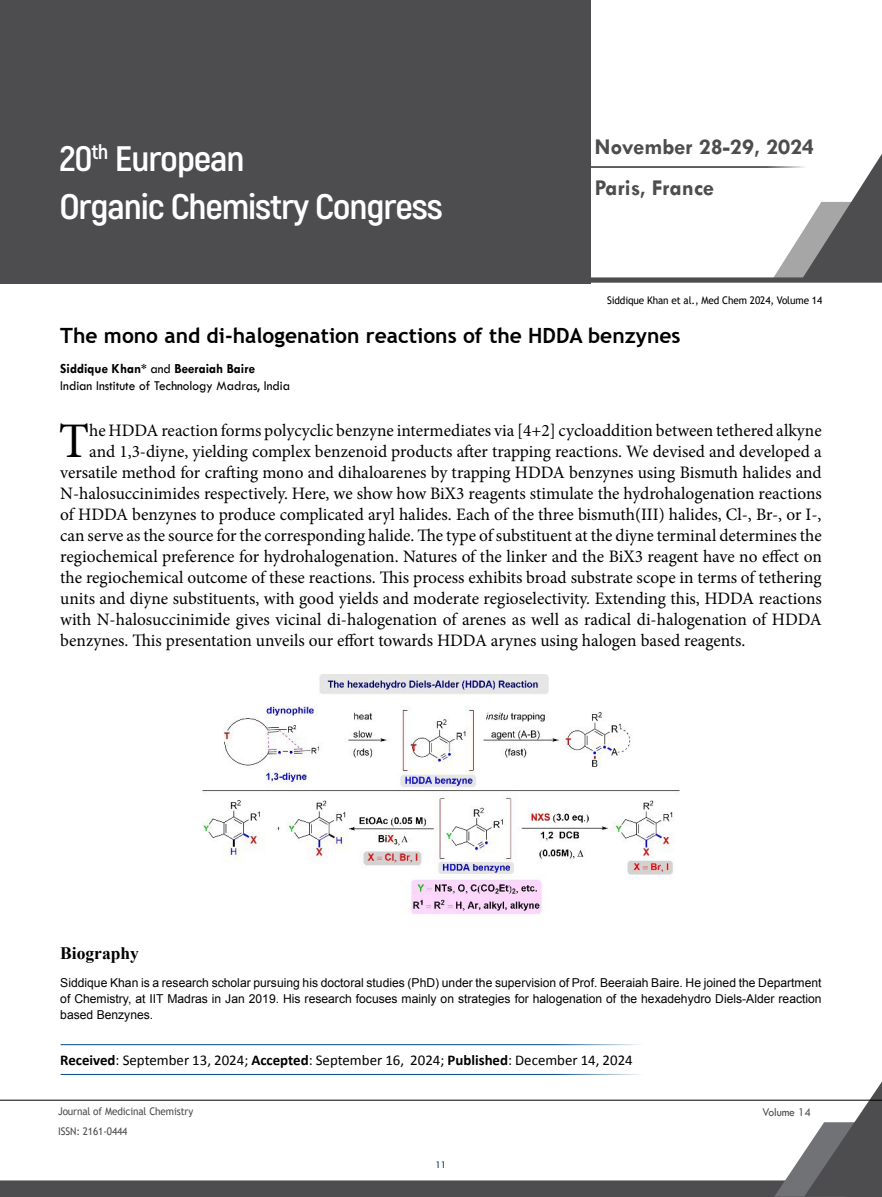
<style>
.page{position:relative;width:882px;height:1197px;background:#fff}
.page>*{position:absolute;margin:0;border:0;box-sizing:border-box;transform-origin:0 0}
.t1{font:49.88px "Minion Pro";color:#000}
.t2{font:700 35.35px/47.8px "Akrobat";letter-spacing:-.03em;color:#fff;scale:1.09 1}
.t3{font:700 22.75px/41.1px "Tw Cen";color:#4d4d4f}
.t4{font:700 21px "Trebuchet MS";color:#000}
.t5{font:17.5px "Minion Pro";color:#000}
.t6{font:700 17.5px "Times New Roman";color:#000}
.t7{font:14.88px "Calibri";color:#000}
.t8{font:14px/17.5px "Tw Cen";color:#000;scale:.95 1}
.t9{font:12.25px/15.8px "Arial";color:#000;text-align:justify}
.t10{font:12.25px "Tw Cen";letter-spacing:-.01em;color:#4d4d4f;scale:.95 1}
.t11{font:10.5px/20.3px "Trebuchet MS";letter-spacing:-.01em;color:#4d4d4f;scale:.95 1}
.t12{font:10.5px "Trebuchet MS";letter-spacing:-.01em;color:#000;scale:.95 1}
.t13{font:10.5px "Tw Cen";color:#012842;scale:.95 1}
.s1{font-weight:700}
</style>
<div class="page">
<svg style="left:0;top:1081px;width:882px;height:116px"></svg>
<hr style="left:0;top:1100px;width:882px;height:1px;background:#000">
<div style="left:0;top:0;width:590px;height:283px;background:#4d4d4f"></div>
<svg style="left:590px;top:153px;width:292px;height:130px"></svg>
<img style="left:203px;top:674px;width:476px;height:239px">
<hr style="left:61px;top:1044px;width:618px;height:1px;background:#004b84">
<hr style="left:61px;top:1074px;width:618px;height:1px;background:#004b84">
<h2 class="t2" style="left:59px;top:134px;width:353px">20<sup>th</sup> European<br>Organic Chemistry Congress</h2>
<h3 class="t3" style="left:595px;top:126px;width:221px">November 28-29, 2024<br>Paris, France</h3>
<p class="t12" style="left:607px;top:293px;width:228px">Siddique Khan et al., Med Chem 2024, Volume 14</p>
<p class="t4" style="left:60px;top:322px;width:622px">The mono and di-halogenation reactions of the HDDA benzynes</p>
<p class="t8" style="left:60px;top:360px;width:244px"><span class="s1">Siddique Khan*</span> and <span class="s1">Beeraiah Baire<br></span>Indian Institute of Technology Madras, India</p>
<h1 class="t1" style="left:59px;top:408px;width:32px">T</h1>
<p class="t5" style="left:89px;top:419px;width:734px">he HDDA reaction forms polycyclic benzyne intermediates via [4+2] cycloaddition between tethered alkyne</p>
<p class="t5" style="left:89px;top:440px;width:734px">and 1,3-diyne, yielding complex benzenoid products after trapping reactions. We devised and developed a</p>
<p class="t5" style="left:60px;top:461px;width:763px">versatile method for crafting mono and dihaloarenes by trapping HDDA benzynes using Bismuth halides and</p>
<p class="t5" style="left:60px;top:482px;width:763px">N-halosuccinimides respectively. Here, we show how BiX3 reagents stimulate the hydrohalogenation reactions</p>
<p class="t5" style="left:60px;top:503px;width:763px">of HDDA benzynes to produce complicated aryl halides. Each of the three bismuth(III) halides, Cl-, Br-, or I-,</p>
<p class="t5" style="left:60px;top:524px;width:763px">can serve as the source for the corresponding halide. The type of substituent at the diyne terminal determines the</p>
<p class="t5" style="left:60px;top:545px;width:763px">regiochemical preference for hydrohalogenation. Natures of the linker and the BiX3 reagent have no effect on</p>
<p class="t5" style="left:60px;top:566px;width:763px">the regiochemical outcome of these reactions. This process exhibits broad substrate scope in terms of tethering</p>
<p class="t5" style="left:60px;top:587px;width:763px">units and diyne substituents, with good yields and moderate regioselectivity. Extending this, HDDA reactions</p>
<p class="t5" style="left:60px;top:608px;width:763px">with N-halosuccinimide gives vicinal di-halogenation of arenes as well as radical di-halogenation of HDDA</p>
<p class="t5" style="left:60px;top:629px;width:687px">benzynes. This presentation unveils our effort towards HDDA arynes using halogen based reagents.</p>
<p class="t6" style="left:60px;top:940px;width:80px">Biography</p>
<p class="t9" style="left:60px;top:975px;width:763px">Siddique Khan is a research scholar pursuing his doctoral studies (PhD) under the supervision of Prof. Beeraiah Baire. He joined the Department of Chemistry, at IIT Madras in Jan 2019. His research focuses mainly on strategies for halogenation of the hexadehydro Diels-Alder reaction based Benzynes.</p>
<p class="t7" style="left:60px;top:1050px;width:574px"><span class="s1">Received</span>: September 13, 2024; <span class="s1">Accepted</span>: September 16, 2024; <span class="s1">Published</span>: December 14, 2024</p>
<p class="t11" style="left:58px;top:1101px;width:144px">Journal of Medicinal Chemistry<br>ISSN: 2161-0444</p>
<p class="t13" style="left:436px;top:1159px;width:13px">11</p>
<p class="t10" style="left:762px;top:1104px;width:53px">Volume 14</p>
</div>
